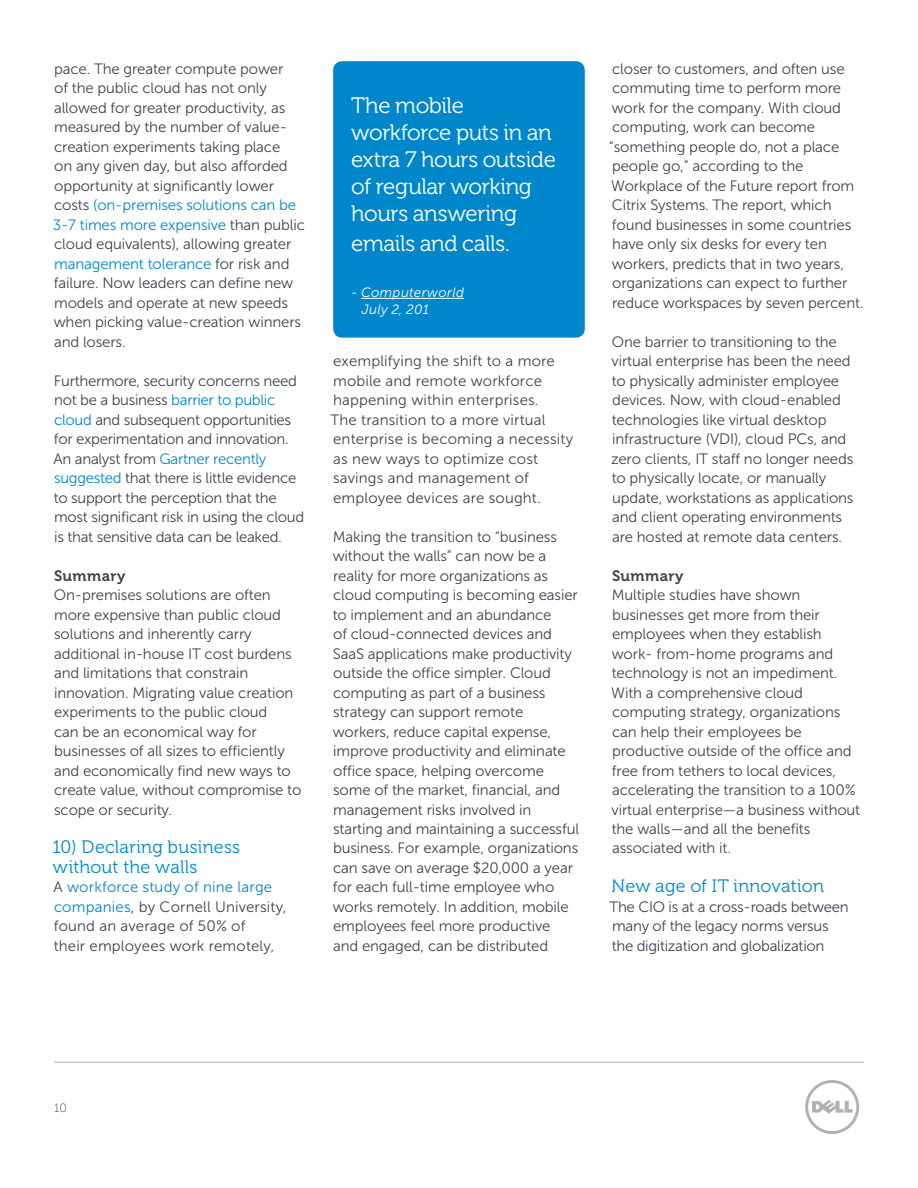
<style>
.page{position:relative;width:918px;height:1188px;background:#fff}
.page>*{position:absolute;margin:0;border:0;box-sizing:border-box;transform-origin:0 0}
.Pull_quote_in_box{font:22.35px/27px "Museo For Dell 300";letter-spacing:-.02em;color:#fff}
.Para_LG_SubHead_Blue{font:18px/19.5px "Museo For Dell 300";letter-spacing:.01em;color:#0087cb}
.Body_copy_Dell_Dark{font:15px/19.5px "Museo Sans For Dell 300";letter-spacing:-.01em;color:#3e444f}
.Body_copy_Dell_Dark-2{font:15px/19.5px "Museo Sans For Dell 300";letter-spacing:.01em;color:#3e444f}
.Para_Sm_SubHead_DK_G{font:15px "Museo For Dell 700";letter-spacing:.025em;color:#3e444f}
.Pull_quote_in_box-2{font:italic 13.5px/16.5px "Museo Sans For Dell 300";letter-spacing:.025em;color:#fff}
.t1{font:12px "Museo Sans For Dell 100";color:#3e444f}
.s1{color:#0087cb}
</style>
<div class="page">
<hr style="left:54px;top:1062px;width:810px;height:1px;background:#aeb3b8">
<svg style="left:805px;top:1080px;width:54px;height:54px"></svg>
<div style="left:333px;top:61px;width:252px;height:277px;background:#0087cb;border-radius:9px"></div>
<hr style="left:361px;top:298px;width:103px;height:1px;background:#fff">
<p class="Body_copy_Dell_Dark" style="left:53px;top:59px;width:254px">pace. The greater compute power<br>of the public cloud has not only allowed for greater productivity, as measured by the number of value&shy;creation experiments taking place<br>on any given day, but also afforded opportunity at significantly lower costs <span class="s1">(on-premises solutions can be 3-7 times more expensive</span> than public cloud equivalents), allowing greater <span class="s1">management tolerance</span> for risk and failure. Now leaders can define new models and operate at new speeds when picking value-creation winners and losers.</p>
<p class="Body_copy_Dell_Dark" style="left:54px;top:371px;width:252px">Furthermore, security concerns need not be a business <span class="s1">barrier to public cloud</span> and subsequent opportunities for experimentation and innovation.<br>An analyst from <span class="s1">Gartner recently suggested</span> that there is little evidence to support the perception that the most significant risk in using the cloud is that sensitive data can be leaked.</p>
<p class="Para_Sm_SubHead_DK_G" style="left:54px;top:567px;width:73px">Summary</p>
<p class="Body_copy_Dell_Dark" style="left:54px;top:585px;width:249px">On-premises solutions are often more expensive than public cloud solutions and inherently carry additional in-house IT cost burdens and limitations that constrain innovation. Migrating value creation experiments to the public cloud<br>can be an economical way for businesses of all sizes to efficiently and economically find new ways to create value, without compromise to scope or security.</p>
<p class="Para_LG_SubHead_Blue" style="left:52px;top:838px;width:189px">10) Declaring business without the walls</p>
<p class="Body_copy_Dell_Dark-2" style="left:54px;top:878px;width:234px">A <span class="s1">workforce study of nine large companies</span>, by Cornell University, found an average of 50% of<br>their employees work remotely,</p>
<p class="Pull_quote_in_box" style="left:351px;top:92px;width:206px">The mobile workforce puts in an extra 7 hours outside of regular working hours answering</p>
<p class="Pull_quote_in_box" style="left:351px;top:230px;width:160px">emails and calls.</p>
<p class="Pull_quote_in_box-2" style="left:362px;top:284px;width:104px;text-indent:-11px">- Computerworld<br>July 2, 201</p>
<p class="Body_copy_Dell_Dark-2" style="left:331px;top:351px;width:244px">exemplifying the shift to a more mobile and remote workforce happening within enterprises.<br>The transition to a more virtual enterprise is becoming a necessity as new ways to optimize cost savings and management of employee devices are sought.</p>
<p class="Body_copy_Dell_Dark" style="left:333px;top:527px;width:248px">Making the transition to “business without the walls” can now be a reality for more organizations as cloud computing is becoming easier to implement and an abundance<br>of cloud-connected devices and SaaS applications make productivity outside the office simpler. Cloud computing as part of a business strategy can support remote workers, reduce capital expense, improve productivity and eliminate office space, helping overcome some of the market, financial, and management risks involved in starting and maintaining a successful business. For example, organizations can save on average $20,000 a year for each full-time employee who works remotely. In addition, mobile employees feel more productive<br>and engaged, can be distributed</p>
<p class="Body_copy_Dell_Dark" style="left:609px;top:59px;width:256px">closer to customers, and often use commuting time to perform more work for the company. With cloud computing, work can become “something people do, not a place people go,” according to the Workplace of the Future report from Citrix Systems. The report, which found businesses in some countries have only six desks for every ten workers, predicts that in two years, organizations can expect to further reduce workspaces by seven percent.</p>
<p class="Body_copy_Dell_Dark" style="left:611px;top:332px;width:244px">One barrier to transitioning to the virtual enterprise has been the need to physically administer employee devices. Now, with cloud-enabled technologies like virtual desktop infrastructure (VDI), cloud PCs, and zero clients, IT staff no longer needs to physically locate, or manually update, workstations as applications and client operating environments are hosted at remote data centers.</p>
<p class="Para_Sm_SubHead_DK_G" style="left:612px;top:567px;width:73px">Summary</p>
<p class="Body_copy_Dell_Dark" style="left:611px;top:585px;width:251px">Multiple studies have shown businesses get more from their employees when they establish work- from-home programs and technology is not an impediment.<br>With a comprehensive cloud computing strategy, organizations can help their employees be productive outside of the office and free from tethers to local devices, accelerating the transition to a 100% virtual enterprise—a business without the walls—and all the benefits associated with it.</p>
<p class="Para_LG_SubHead_Blue" style="left:612px;top:877px;width:214px">New age of IT innovation</p>
<p class="Body_copy_Dell_Dark" style="left:610px;top:897px;width:241px">The CIO is at a cross-roads between many of the legacy norms versus the digitization and globalization</p>
<p class="t1" style="left:54px;top:1101px;width:14px">10</p>
</div>
